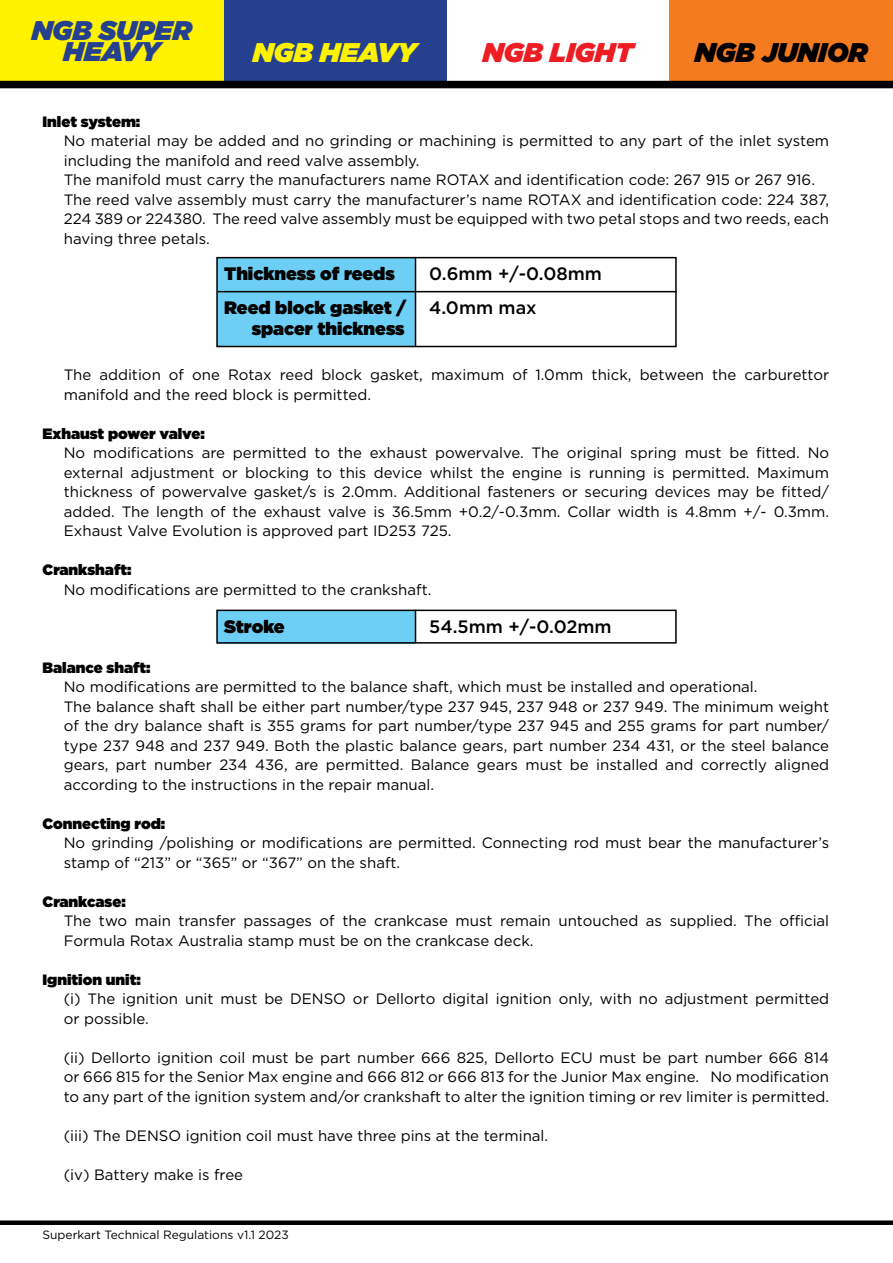
<style>
.page{position:relative;width:893px;height:1263px;background:#fff}
.page>*{position:absolute;margin:0;border:0;box-sizing:border-box;transform-origin:0 0}
.t1{font:italic 900 27px/21px "Gotham";color:#25408f;text-align:center}
.t2{font:italic 900 27px "Gotham";color:#000}
.t3{font:italic 900 27px "Gotham";color:#fff200}
.t4{font:italic 900 27px "Gotham";color:#ed1d24}
.t5{font:900 18px/34px "Gotham";color:#000}
.t6{font:500 18px/34px "Gotham";color:#000}
.t7{font:15px/19.5px "Gotham";color:#000}
.t8{font:900 15px "Gotham";color:#000}
.t9{font:12px "Gotham";color:#000}
</style>
<div class="page">
<div style="left:223px;top:0;width:223px;height:83px;background:#25408f"></div>
<div style="left:0;top:0;width:224px;height:83px;background:#fff200"></div>
<div style="left:670px;top:0;width:223px;height:83px;background:#f47b20"></div>
<div style="left:0;top:1220px;width:893px;height:5px;background:#000"></div>
<div style="left:0;top:81px;width:893px;height:7px;background:#000"></div>
<div style="left:217px;top:258px;width:198px;height:88px;background:#6dcff6"></div>
<div style="left:216px;top:257px;width:461px;height:90px;border:2px solid #000"></div>
<hr style="left:218px;top:291px;width:459px;height:1px;background:#000">
<hr style="left:415px;top:257px;width:1px;height:90px;background:#000">
<div style="left:217px;top:611px;width:198px;height:33px;background:#6dcff6"></div>
<div style="left:216px;top:610px;width:461px;height:34px;border:2px solid #000"></div>
<hr style="left:415px;top:610px;width:1px;height:33px;background:#000">
<h1 class="t1" style="left:32px;top:19px;width:162px">NGB SUPER<br>HEAVY</h1>
<h1 class="t3" style="left:253px;top:33px;width:165px">NGB HEAVY</h1>
<h1 class="t4" style="left:483px;top:33px;width:152px">NGB LIGHT</h1>
<h1 class="t2" style="left:695px;top:33px;width:174px">NGB JUNIOR</h1>
<p class="t8" style="left:43px;top:111px;width:99px">Inlet system:</p>
<p class="t7" style="left:64px;top:131px;width:767px">No material may be added and no grinding or machining is permitted to any part of the inlet system including the manifold and reed valve assembly.<br>The manifold must carry the manufacturers name ROTAX and identification code: 267 915 or 267 916.<br>The reed valve assembly must carry the manufacturer’s name ROTAX and identification code: 224 387, 224 389 or 224380. The reed valve assembly must be equipped with two petal stops and two reeds, each having three petals.</p>
<p class="t5" style="left:224px;top:257px;width:184px">Thickness of reeds<br>Reed block gasket /</p>
<p class="t5" style="left:252px;top:312px;width:155px">spacer thickness</p>
<p class="t6" style="left:429px;top:257px;width:174px">0.6mm +/-0.08mm<br>4.0mm max</p>
<p class="t7" style="left:64px;top:365px;width:767px">The addition of one Rotax reed block gasket, maximum of 1.0mm thick, between the carburettor manifold and the reed block is permitted.</p>
<p class="t8" style="left:43px;top:423px;width:164px">Exhaust power valve:</p>
<p class="t7" style="left:64px;top:443px;width:767px;text-align:justify">No modifications are permitted to the exhaust powervalve. The original spring must be fitted. No external adjustment or blocking to this device whilst the engine is running is permitted. Maximum thickness of powervalve gasket/s is 2.0mm. Additional fasteners or securing devices may be fitted/ added. The length of the exhaust valve is 36.5mm +0.2/-0.3mm. Collar width is 4.8mm +/- 0.3mm.<br>Exhaust Valve Evolution is approved part ID253 725.</p>
<p class="t8" style="left:43px;top:559px;width:90px">Crankshaft:</p>
<p class="t7" style="left:64px;top:579px;width:369px">No modifications are permitted to the crankshaft.</p>
<p class="t5" style="left:224px;top:609px;width:62px">Stroke</p>
<p class="t6" style="left:429px;top:609px;width:184px">54.5mm +/-0.02mm</p>
<p class="t8" style="left:43px;top:657px;width:110px">Balance shaft:</p>
<p class="t7" style="left:64px;top:677px;width:767px">No modifications are permitted to the balance shaft, which must be installed and operational.<br>The balance shaft shall be either part number/type 237 945, 237 948 or 237 949. The minimum weight of the dry balance shaft is 355 grams for part number/type 237 945 and 255 grams for part number/ type 237 948 and 237 949. Both the plastic balance gears, part number 234 431, or the steel balance gears, part number 234 436, are permitted. Balance gears must be installed and correctly aligned according to the instructions in the repair manual.</p>
<p class="t8" style="left:43px;top:813px;width:124px">Connecting rod:</p>
<p class="t7" style="left:64px;top:833px;width:767px">No grinding /polishing or modifications are permitted. Connecting rod must bear the manufacturer’s stamp of “213” or “365” or “367” on the shaft.</p>
<p class="t8" style="left:43px;top:891px;width:85px">Crankcase:</p>
<p class="t7" style="left:64px;top:911px;width:767px">The two main transfer passages of the crankcase must remain untouched as supplied. The official<br>Formula Rotax Australia stamp must be on the crankcase deck.</p>
<p class="t8" style="left:43px;top:969px;width:100px">Ignition unit:</p>
<p class="t7" style="left:64px;top:989px;width:767px">(i) The ignition unit must be DENSO or Dellorto digital ignition only, with no adjustment permitted or possible.</p>
<p class="t7" style="left:64px;top:1047px;width:767px;text-align:justify">(ii) Dellorto ignition coil must be part number 666 825, Dellorto ECU must be part number 666 814 or 666 815 for the Senior Max engine and 666 812 or 666 813 for the Junior Max engine. No modification to any part of the ignition system and/or crankshaft to alter the ignition timing or rev limiter is permitted.</p>
<p class="t7" style="left:64px;top:1125px;width:486px">(iii) The DENSO ignition coil must have three pins at the terminal.</p>
<p class="t7" style="left:64px;top:1164px;width:181px">(iv) Battery make is free</p>
<p class="t9" style="left:43px;top:1226px;width:248px">Superkart Technical Regulations v1.1 2023</p>
</div>
